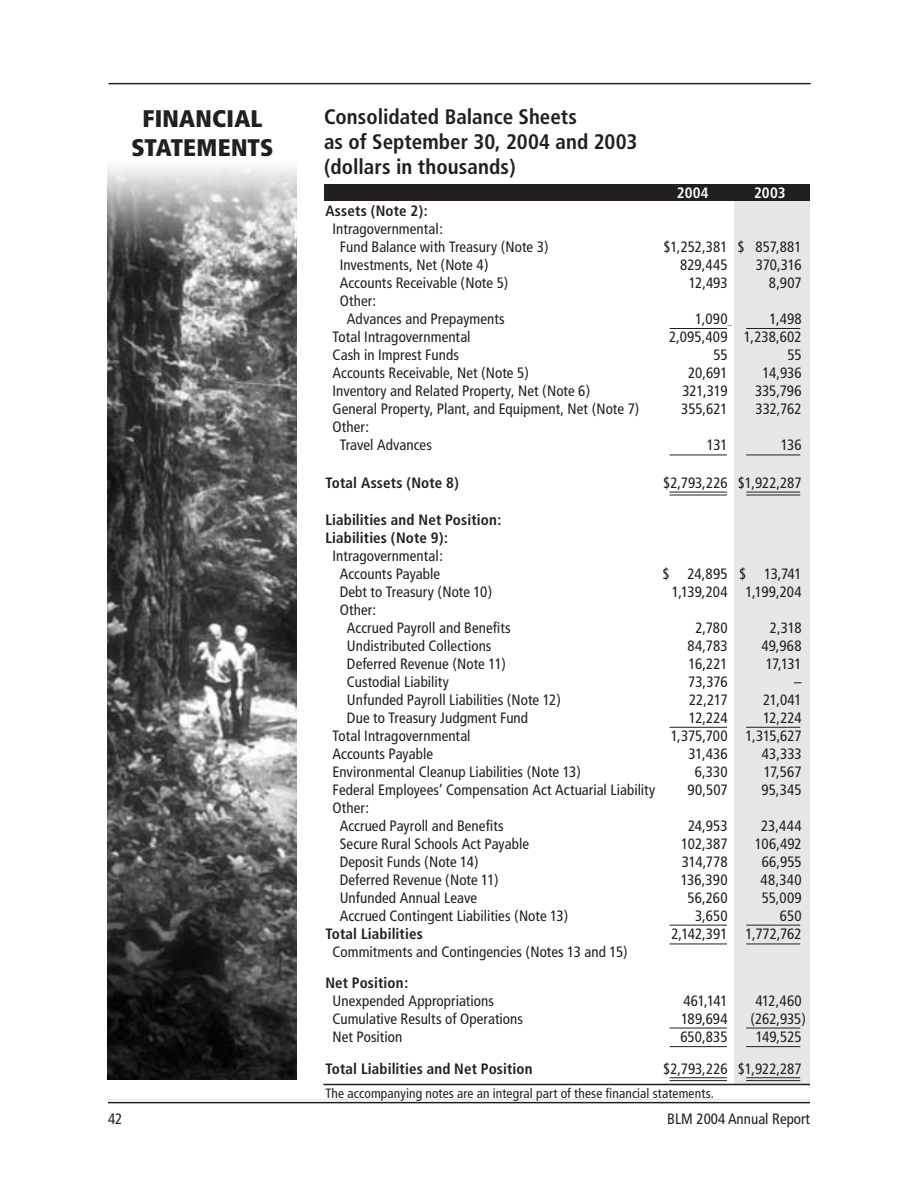
<style>
.page{position:relative;width:918px;height:1188px;background:#fff}
.page>*{position:absolute;margin:0;border:0;box-sizing:border-box;transform-origin:0 0}
.t1{font:900 condensed 24px/28.8px "Frutiger";letter-spacing:.01em;color:#231f20;text-align:center}
.t2{font:700 condensed 21px/25.2px "Frutiger";color:#231f20}
.t3{font:condensed 15px/18px "Frutiger";letter-spacing:.005em;color:#231f20}
.t4{font:700 condensed 15px/18px "Frutiger";letter-spacing:.005em;color:#231f20}
.t5{font:condensed 15px "Frutiger";letter-spacing:-.025em;color:#231f20}
.t6{font:700 condensed 15px "Frutiger";letter-spacing:.01em;color:#fff}
.t7{font:condensed 13.5px "Frutiger";letter-spacing:.01em;color:#231f20}
</style>
<div class="page">
<hr style="left:108px;top:1102px;width:702px;height:1px;background:#231f20">
<hr style="left:109px;top:83px;width:702px;height:1px;background:#231f20">
<div style="left:734px;top:193px;width:76px;height:891px;background:#e6e7e9"></div>
<div style="left:324px;top:184px;width:486px;height:17px;background:#231f20"></div>
<img style="left:108px;top:165px;width:189px;height:915px">
<hr style="left:323px;top:1084px;width:487px;height:1px;background:#231f20">
<hr style="left:670px;top:1077px;width:57px;height:1px;background:#231f20">
<hr style="left:746px;top:1077px;width:54px;height:1px;background:#231f20">
<hr style="left:670px;top:1028px;width:57px;height:1px;background:#231f20">
<hr style="left:746px;top:1028px;width:54px;height:1px;background:#231f20">
<hr style="left:670px;top:1046px;width:57px;height:1px;background:#231f20">
<hr style="left:746px;top:1046px;width:54px;height:1px;background:#231f20">
<hr style="left:670px;top:944px;width:57px;height:1px;background:#231f20">
<hr style="left:746px;top:944px;width:54px;height:1px;background:#231f20">
<hr style="left:670px;top:727px;width:57px;height:1px;background:#231f20">
<hr style="left:746px;top:727px;width:54px;height:1px;background:#231f20">
<hr style="left:670px;top:492px;width:57px;height:1px;background:#231f20">
<hr style="left:746px;top:492px;width:54px;height:1px;background:#231f20">
<hr style="left:670px;top:455px;width:57px;height:1px;background:#231f20">
<hr style="left:746px;top:455px;width:54px;height:1px;background:#231f20">
<hr style="left:670px;top:328px;width:57px;height:1px;background:#231f20">
<hr style="left:746px;top:328px;width:54px;height:1px;background:#231f20">
<hr style="left:670px;top:495px;width:57px;height:1px;background:#231f20">
<hr style="left:746px;top:495px;width:54px;height:1px;background:#231f20">
<hr style="left:670px;top:1080px;width:57px;height:1px;background:#231f20">
<hr style="left:746px;top:1080px;width:54px;height:1px;background:#231f20">
<hr style="left:670px;top:925px;width:57px;height:1px;background:#231f20">
<hr style="left:746px;top:925px;width:54px;height:1px;background:#231f20">
<h1 class="t1" style="left:131px;top:104px;width:144px">FINANCIAL<br>STATEMENTS</h1>
<h2 class="t2" style="left:324px;top:104px;width:315px">Consolidated Balance Sheets<br>as of September 30, 2004 and 2003 (dollars in thousands)</h2>
<p class="t4" style="left:325px;top:202px;width:104px">Assets (Note 2):</p>
<p class="t3" style="left:340px;top:220px;width:210px;text-indent:-7px">Intragovernmental:<br>Fund Balance with Treasury (Note 3)</p>
<p class="t6" style="left:677px;top:184px;width:33px">2004</p>
<p class="t6" style="left:754px;top:184px;width:33px">2003</p>
<p class="t3" style="left:663px;top:238px;width:140px">$1,252,381 $ 857,881</p>
<p class="t3" style="left:340px;top:256px;width:150px">Investments, Net (Note 4)</p>
<p class="t3" style="left:680px;top:256px;width:49px">829,445</p>
<p class="t3" style="left:756px;top:256px;width:47px">370,316</p>
<p class="t3" style="left:340px;top:274px;width:170px">Accounts Receivable (Note 5)</p>
<p class="t3" style="left:689px;top:274px;width:40px">12,493</p>
<p class="t3" style="left:769px;top:274px;width:34px">8,907</p>
<p class="t3" style="left:347px;top:292px;width:159px;text-indent:-7px">Other:<br>Advances and Prepayments</p>
<p class="t3" style="left:695px;top:310px;width:34px">1,090</p>
<p class="t3" style="left:770px;top:310px;width:34px">1,498</p>
<p class="t3" style="left:333px;top:328px;width:140px">Total Intragovernmental</p>
<p class="t3" style="left:669px;top:328px;width:134px">2,095,409 1,238,602</p>
<p class="t3" style="left:333px;top:346px;width:128px">Cash in Imprest Funds</p>
<p class="t3" style="left:713px;top:346px;width:16px">55</p>
<p class="t3" style="left:787px;top:346px;width:16px">55</p>
<p class="t3" style="left:333px;top:364px;width:198px">Accounts Receivable, Net (Note 5)</p>
<p class="t3" style="left:688px;top:364px;width:41px">20,691</p>
<p class="t3" style="left:763px;top:364px;width:41px">14,936</p>
<p class="t3" style="left:333px;top:382px;width:259px">Inventory and Related Property, Net (Note 6)</p>
<p class="t3" style="left:682px;top:382px;width:47px">321,319</p>
<p class="t3" style="left:755px;top:382px;width:48px">335,796</p>
<p class="t3" style="left:333px;top:400px;width:308px">General Property, Plant, and Equipment, Net (Note 7)</p>
<p class="t3" style="left:681px;top:400px;width:48px">355,621</p>
<p class="t3" style="left:756px;top:400px;width:48px">332,762</p>
<p class="t3" style="left:340px;top:418px;width:94px;text-indent:-7px">Other:<br>Travel Advances</p>
<p class="t3" style="left:707px;top:436px;width:22px">131</p>
<p class="t3" style="left:781px;top:436px;width:22px">136</p>
<p class="t4" style="left:325px;top:473px;width:135px">Total Assets (Note 8)</p>
<p class="t3" style="left:663px;top:473px;width:140px">$2,793,226 $1,922,287</p>
<p class="t4" style="left:325px;top:511px;width:178px">Liabilities and Net Position:<br>Liabilities (Note 9):</p>
<p class="t3" style="left:333px;top:547px;width:112px;text-align:center">Intragovernmental:<br>Accounts Payable</p>
<p class="t5" style="left:662px;top:565px;width:141px">$ 24,895 $ 13,741</p>
<p class="t3" style="left:340px;top:583px;width:154px">Debt to Treasury (Note 10)</p>
<p class="t3" style="left:672px;top:583px;width:131px">1,139,204 1,199,204</p>
<p class="t3" style="left:347px;top:601px;width:165px;text-indent:-7px">Other:<br>Accrued Payroll and Benefits</p>
<p class="t3" style="left:695px;top:619px;width:34px">2,780</p>
<p class="t3" style="left:770px;top:619px;width:33px">2,318</p>
<p class="t3" style="left:347px;top:637px;width:146px">Undistributed Collections</p>
<p class="t3" style="left:688px;top:637px;width:41px">84,783</p>
<p class="t3" style="left:762px;top:637px;width:42px">49,968</p>
<p class="t3" style="left:347px;top:655px;width:160px">Deferred Revenue (Note 11)</p>
<p class="t3" style="left:688px;top:655px;width:41px">16,221</p>
<p class="t3" style="left:766px;top:655px;width:37px">17,131</p>
<p class="t3" style="left:347px;top:673px;width:103px">Custodial Liability</p>
<p class="t3" style="left:688px;top:673px;width:41px">73,376</p>
<p class="t3" style="left:794px;top:673px;width:9px">–</p>
<p class="t3" style="left:347px;top:691px;width:215px">Unfunded Payroll Liabilities (Note 12)</p>
<p class="t3" style="left:689px;top:691px;width:40px">22,217</p>
<p class="t3" style="left:763px;top:691px;width:40px">21,041</p>
<p class="t3" style="left:347px;top:709px;width:183px">Due to Treasury Judgment Fund</p>
<p class="t3" style="left:689px;top:709px;width:40px">12,224</p>
<p class="t3" style="left:763px;top:709px;width:40px">12,224</p>
<p class="t3" style="left:333px;top:727px;width:140px">Total Intragovernmental</p>
<p class="t3" style="left:671px;top:727px;width:132px">1,375,700 1,315,627</p>
<p class="t3" style="left:333px;top:745px;width:102px">Accounts Payable</p>
<p class="t3" style="left:689px;top:745px;width:40px">31,436</p>
<p class="t3" style="left:762px;top:745px;width:41px">43,333</p>
<p class="t3" style="left:333px;top:763px;width:250px">Environmental Cleanup Liabilities (Note 13)</p>
<p class="t3" style="left:695px;top:763px;width:34px">6,330</p>
<p class="t3" style="left:764px;top:763px;width:39px">17,567</p>
<p class="t3" style="left:333px;top:781px;width:324px">Federal Employees’ Compensation Act Actuarial Liability</p>
<p class="t3" style="left:688px;top:781px;width:42px">90,507</p>
<p class="t3" style="left:761px;top:781px;width:42px">95,345</p>
<p class="t3" style="left:340px;top:799px;width:165px;text-indent:-7px">Other:<br>Accrued Payroll and Benefits</p>
<p class="t3" style="left:688px;top:817px;width:41px">24,953</p>
<p class="t3" style="left:761px;top:817px;width:42px">23,444</p>
<p class="t3" style="left:340px;top:835px;width:191px">Secure Rural Schools Act Payable</p>
<p class="t3" style="left:681px;top:835px;width:48px">102,387</p>
<p class="t3" style="left:755px;top:835px;width:48px">106,492</p>
<p class="t3" style="left:340px;top:853px;width:141px">Deposit Funds (Note 14)</p>
<p class="t3" style="left:682px;top:853px;width:47px">314,778</p>
<p class="t3" style="left:762px;top:853px;width:41px">66,955</p>
<p class="t3" style="left:340px;top:871px;width:160px">Deferred Revenue (Note 11)</p>
<p class="t3" style="left:681px;top:871px;width:48px">136,390</p>
<p class="t3" style="left:761px;top:871px;width:43px">48,340</p>
<p class="t3" style="left:340px;top:889px;width:139px">Unfunded Annual Leave</p>
<p class="t3" style="left:687px;top:889px;width:42px">56,260</p>
<p class="t3" style="left:762px;top:889px;width:41px">55,009</p>
<p class="t3" style="left:340px;top:907px;width:230px">Accrued Contingent Liabilities (Note 13)</p>
<p class="t3" style="left:695px;top:907px;width:34px">3,650</p>
<p class="t3" style="left:780px;top:907px;width:23px">650</p>
<p class="t4" style="left:325px;top:925px;width:99px">Total Liabilities</p>
<p class="t3" style="left:671px;top:925px;width:132px">2,142,391 1,772,762</p>
<p class="t3" style="left:333px;top:943px;width:297px">Commitments and Contingencies (Notes 13 and 15)</p>
<p class="t4" style="left:325px;top:973px;width:84px">Net Position:</p>
<p class="t3" style="left:333px;top:992px;width:163px">Unexpended Appropriations</p>
<p class="t3" style="left:683px;top:992px;width:46px">461,141</p>
<p class="t3" style="left:755px;top:992px;width:48px">412,460</p>
<p class="t3" style="left:333px;top:1010px;width:192px">Cumulative Results of Operations</p>
<p class="t3" style="left:681px;top:1010px;width:48px">189,694</p>
<p class="t3" style="left:750px;top:1010px;width:57px">(262,935)</p>
<p class="t3" style="left:333px;top:1028px;width:71px">Net Position</p>
<p class="t3" style="left:680px;top:1028px;width:49px">650,835</p>
<p class="t3" style="left:756px;top:1028px;width:47px">149,525</p>
<p class="t4" style="left:325px;top:1060px;width:209px">Total Liabilities and Net Position</p>
<p class="t3" style="left:663px;top:1060px;width:140px">$2,793,226 $1,922,287</p>
<p class="t7" style="left:325px;top:1086px;width:390px">The accompanying notes are an integral part of these financial statements.</p>
<p class="t3" style="left:108px;top:1110px;width:16px">42</p>
<p class="t3" style="left:667px;top:1110px;width:144px">BLM 2004 Annual Report</p>
</div>
